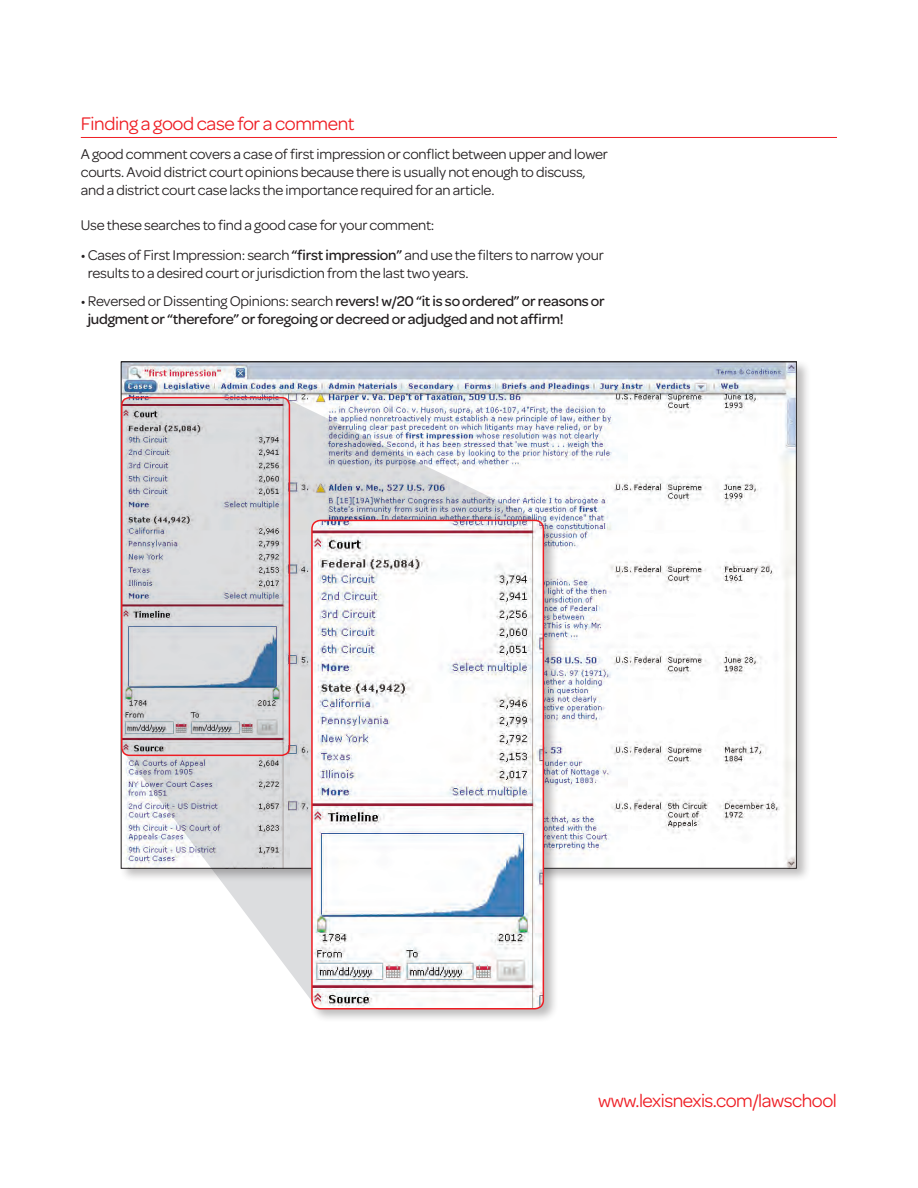
<style>
.page{position:relative;width:918px;height:1188px;background:#fff}
.page>*{position:absolute;margin:0;border:0;box-sizing:border-box;transform-origin:0 0}
.t1{font:19.5px "Omnes";letter-spacing:-.025em;color:#ee1d23}
.t2{font:15px/18px "Omnes";letter-spacing:-.015em;color:#231f20}
.t3{font:500 15px/18px "Omnes";letter-spacing:-.015em;color:#231f20}
.s1{font-weight:500}
.s2{font-weight:400}
</style>
<div class="page">
<hr style="left:81px;top:137px;width:756px;height:1px;background:#ee1d23">
<div style="left:119px;top:359px;width:692px;height:523px;background:#231f20;opacity:.3"></div>
<img style="left:123px;top:364px;width:671px;height:502px">
<svg style="left:122px;top:397px;width:417px;height:600px"></svg>
<svg style="left:122px;top:398px;width:167px;height:357px;background:#cacbcf"></svg>
<div style="left:121px;top:397px;width:169px;height:359px;border:2px solid #ee1d23;border-radius:8px"></div>
<div style="left:309px;top:517px;width:250px;height:506px;background:#231f20;opacity:.3"></div>
<svg style="left:312px;top:520px;width:231px;height:489px"></svg>
<div style="left:311px;top:520px;width:233px;height:490px;border:2px solid #ee1d23;border-radius:9px"></div>
<h1 class="t1" style="left:81px;top:111px;width:275px">Finding a good case for a comment</h1>
<p class="t2" style="left:81px;top:144px;width:529px">A good comment covers a case of first impression or conflict between upper and lower courts. Avoid district court opinions because there is usually not enough to discuss, and a district court case lacks the importance required for an article.</p>
<p class="t2" style="left:81px;top:215px;width:355px">Use these searches to find a good case for your comment:</p>
<p class="t2" style="left:88px;top:245px;width:517px;text-indent:-7px">• Cases of First Impression: search <span class="s1">“first impression”</span> and use the filters to narrow your results to a desired court or jurisdiction from the last two years.</p>
<p class="t3" style="left:88px;top:292px;width:519px;text-indent:-7px"><span class="s2">• Reversed or Dissenting Opinions: search</span> revers! w/20 “it is so ordered” or reasons or judgment or “therefore” or foregoing or decreed or adjudged and not affirm!</p>
<h1 class="t1" style="left:598px;top:1087px;width:240px">www.lexisnexis.com/lawschool</h1>
</div>
